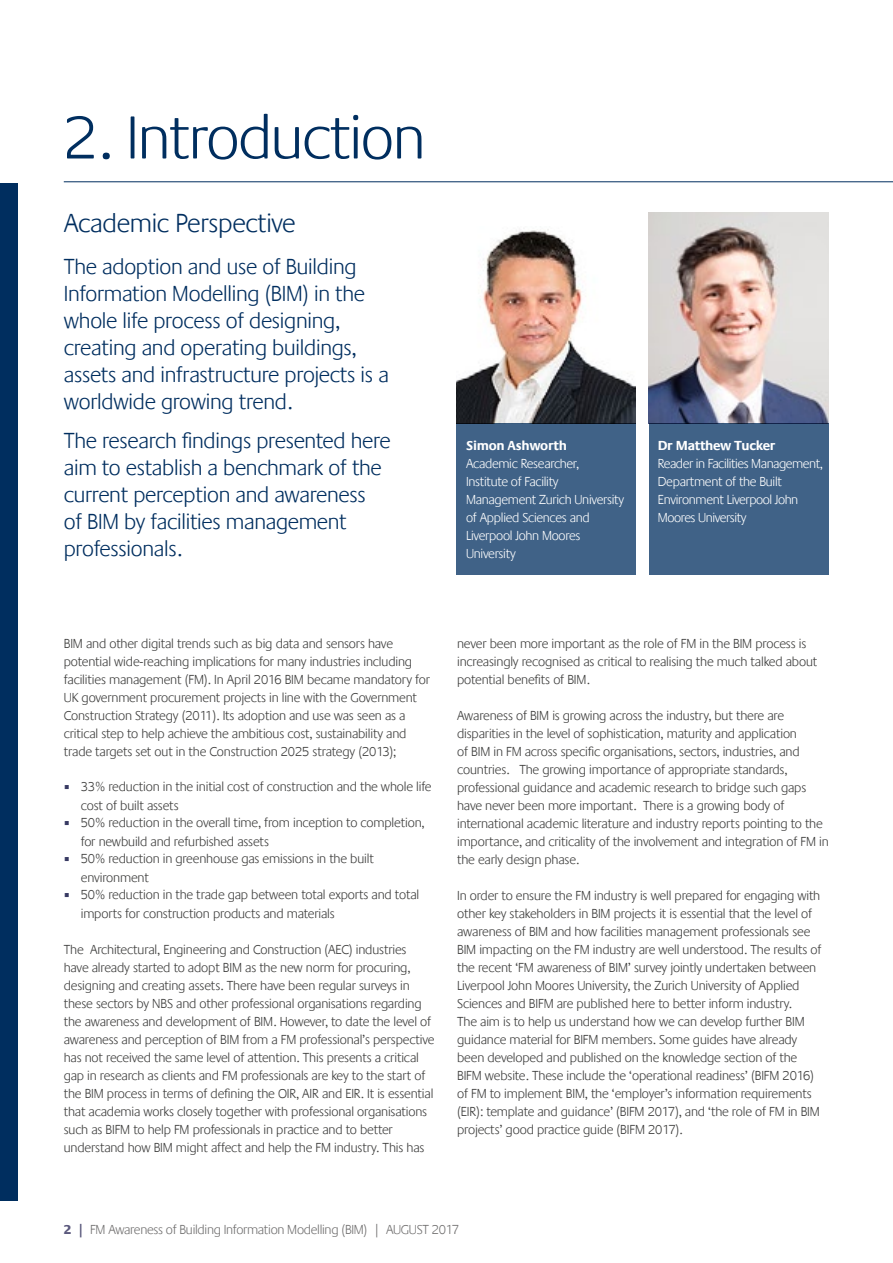
<style>
.page{position:relative;width:893px;height:1263px;background:#fff}
.page>*{position:absolute;margin:0;border:0;box-sizing:border-box;transform-origin:0 0}
.t1{font:300 63px "Praxis LT";letter-spacing:-.02em;color:#002e5f}
.t2{font:300 27px "Praxis LT";letter-spacing:-.01em;color:#002e5f}
.t3{font:300 22.5px/27px "Praxis LT";letter-spacing:-.01em;color:#002e5f}
.t4{font:300 13.5px/18px "Praxis LT";letter-spacing:-.01em;color:#3c3c3b}
.t5{font:300 13.5px/18px "Praxis LT";letter-spacing:-.02em;color:#fff}
.t6{font:300 13.5px "Praxis LT";letter-spacing:-.02em;color:#706f6f}
.t7{font:700 13.5px "Praxis LT";letter-spacing:-.02em;color:#fff}
.s1{font-weight:700;color:#5b597d}
</style>
<div class="page">
<hr style="left:64px;top:181px;width:829px;height:1px;background:#002e5f">
<div style="left:0;top:183px;width:17px;height:1017px;background:#002e5f"></div>
<img style="left:649px;top:213px;width:179px;height:210px">
<img style="left:456px;top:229px;width:180px;height:194px">
<div style="left:649px;top:423px;width:179px;height:151px;background:#406287"></div>
<div style="left:456px;top:423px;width:180px;height:151px;background:#406287"></div>
<h1 class="t1" style="left:64px;top:103px;width:363px">2. Introduction</h1>
<h2 class="t2" style="left:64px;top:209px;width:233px">Academic Perspective</h2>
<h3 class="t3" style="left:64px;top:253px;width:327px">The adoption and use of Building Information Modelling (BIM) in the whole life process of designing, creating and operating buildings, assets and infrastructure projects is a worldwide growing trend.</h3>
<h3 class="t3" style="left:64px;top:428px;width:328px">The research findings presented here aim to establish a benchmark of the current perception and awareness<br>of BIM by facilities management professionals.</h3>
<p class="t7" style="left:658px;top:438px;width:119px">Dr Matthew Tucker</p>
<p class="t7" style="left:466px;top:438px;width:102px">Simon Ashworth</p>
<p class="t5" style="left:466px;top:455px;width:160px">Academic Researcher,<br>Institute of Facility<br>Management Zurich University of Applied Sciences and<br>Liverpool John Moores<br>University</p>
<p class="t5" style="left:658px;top:455px;width:167px">Reader in Facilities Management,<br>Department of the Built<br>Environment Liverpool John<br>Moores University</p>
<p class="t4" style="left:64px;top:635px;width:368px">BIM and other digital trends such as big data and sensors have potential wide-reaching implications for many industries including facilities management (FM). In April 2016 BIM became mandatory for UK government procurement projects in line with the Government Construction Strategy (2011). Its adoption and use was seen as a critical step to help achieve the ambitious cost, sustainability and trade targets set out in the Construction 2025 strategy (2013);</p>
<p class="t4" style="left:81px;top:778px;width:352px">33% reduction in the initial cost of construction and the whole life cost of built assets<br>50% reduction in the overall time, from inception to completion, for newbuild and refurbished assets<br>50% reduction in greenhouse gas emissions in the built environment<br>50% reduction in the trade gap between total exports and total imports for construction products and materials</p>
<p class="t4" style="left:64px;top:941px;width:372px">The Architectural, Engineering and Construction (AEC) industries have already started to adopt BIM as the new norm for procuring, designing and creating assets. There have been regular surveys in these sectors by NBS and other professional organisations regarding the awareness and development of BIM. However, to date the level of awareness and perception of BIM from a FM professional’s perspective has not received the same level of attention. This presents a critical gap in research as clients and FM professionals are key to the start of the BIM process in terms of defining the OIR, AIR and EIR. It is essential that academia works closely together with professional organisations such as BIFM to help FM professionals in practice and to better understand how BIM might affect and help the FM industry. This has</p>
<p class="t4" style="left:457px;top:635px;width:362px">never been more important as the role of FM in the BIM process is increasingly recognised as critical to realising the much talked about potential benefits of BIM.</p>
<p class="t4" style="left:457px;top:707px;width:373px">Awareness of BIM is growing across the industry, but there are disparities in the level of sophistication, maturity and application<br>of BIM in FM across specific organisations, sectors, industries, and countries. The growing importance of appropriate standards, professional guidance and academic research to bridge such gaps have never been more important. There is a growing body of international academic literature and industry reports pointing to the importance, and criticality of the involvement and integration of FM in the early design phase.</p>
<p class="t4" style="left:457px;top:887px;width:366px">In order to ensure the FM industry is well prepared for engaging with other key stakeholders in BIM projects it is essential that the level of awareness of BIM and how facilities management professionals see BIM impacting on the FM industry are well understood. The results of the recent ‘FM awareness of BIM’ survey jointly undertaken between Liverpool John Moores University, the Zurich University of Applied Sciences and BIFM are published here to better inform industry.<br>The aim is to help us understand how we can develop further BIM guidance material for BIFM members. Some guides have already been developed and published on the knowledge section of the BIFM website. These include the ‘operational readiness’ (BIFM 2016) of FM to implement BIM, the ‘employer’s information requirements (EIR): template and guidance’ (BIFM 2017), and ‘the role of FM in BIM projects’ good practice guide (BIFM 2017).</p>
<p class="t6" style="left:64px;top:1222px;width:397px"><span class="s1">2 |</span> FM Awareness of Building Information Modelling (BIM) | AUGUST 2017</p>
</div>
